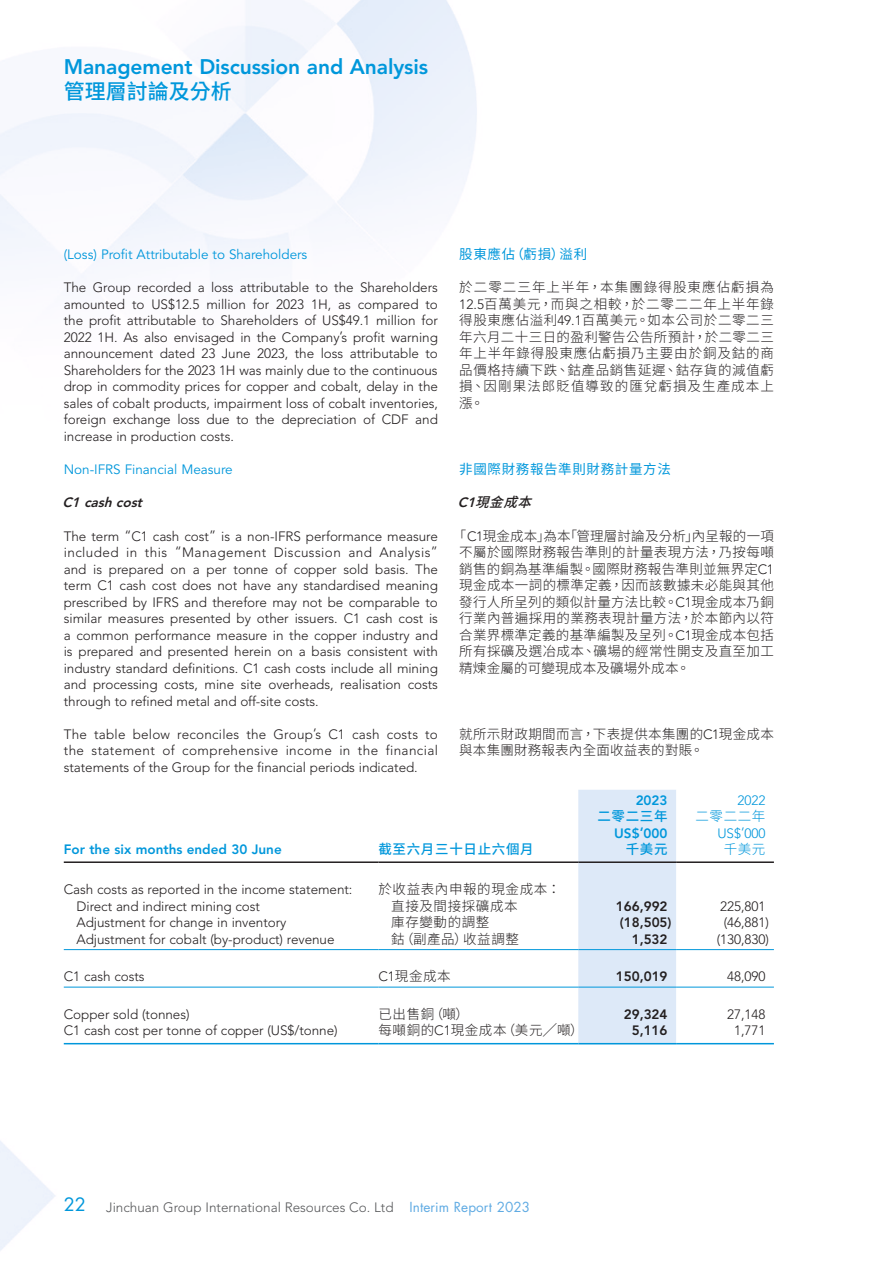
<style>
.page{position:relative;width:893px;height:1263px;background:#fff}
.page>*{position:absolute;margin:0;border:0;box-sizing:border-box;transform-origin:0 0}
.t1{font:800 21px "Avenir LT Std";letter-spacing:-.005em;color:#0097db}
.t2{font:500 21px "Source Han Sans TC";color:#0097db}
.Body_Text{font:300 13.5px/16.5px "Avenir LT Std";letter-spacing:-.005em;color:#231f20;text-align:justify}
.C_Body_Text{font:300 13.5px/16.5px "Source Han Sans TC";letter-spacing:.03em;color:#231f20;text-align:justify}
.Body_Text-2{font:300 13.5px "Source Han Sans TC";letter-spacing:.045em;color:#231f20}
.Heading_2{font:13.5px "Avenir LT Std";color:#0097db}
.t3{font:300 13.5px "Avenir LT Std";color:#57585a}
.Body_Text-3{font:800 13.5px "Avenir LT Std";color:#231f20}
.Body_Text-4{font:800 13.5px "Avenir LT Std";color:#0097db}
.C_Heading_2{font:13.5px "Source Han Sans TC";letter-spacing:.05em;color:#0097db}
.Body_Text-5{font:500 13.5px "Source Han Sans TC";letter-spacing:.05em;color:#0097db}
.Body_Text-6{font:300 13.5px "Avenir LT Std";letter-spacing:-.005em;color:#0097db}
.Heading_3{font:italic 800 13.5px "Avenir LT Std";color:#231f20}
.Body_Text-7{font:300 13.5px "Source Han Sans TC";letter-spacing:.045em;color:#0097db}
.C_Heading_3{font:italic 500 13.5px "Source Han Sans TC";color:#231f20}
.s1{font-family:"Avenir LT Std"}
.s2{font-family:"Avenir LT Std";font-weight:800}
.s3{font-family:"Futura Std";font-weight:400;font-size:18px;color:#0097db}
.s4{font-family:"Futura Std";font-weight:400;color:#60abe3}
</style>
<div class="page">
<div style="left:578px;top:790px;width:98px;height:253px;background:#dde9f8"></div>
<hr style="left:64px;top:861px;width:314px;height:2px;background:#231f20">
<hr style="left:378px;top:861px;width:200px;height:2px;background:#231f20">
<hr style="left:578px;top:861px;width:98px;height:2px;background:#231f20">
<hr style="left:676px;top:861px;width:98px;height:2px;background:#231f20">
<hr style="left:64px;top:949px;width:314px;height:1px;background:#0097db">
<hr style="left:378px;top:949px;width:200px;height:1px;background:#0097db">
<hr style="left:578px;top:949px;width:98px;height:1px;background:#0097db">
<hr style="left:676px;top:949px;width:98px;height:1px;background:#0097db">
<hr style="left:64px;top:987px;width:314px;height:1px;background:#0097db">
<hr style="left:378px;top:987px;width:200px;height:1px;background:#0097db">
<hr style="left:578px;top:987px;width:98px;height:1px;background:#0097db">
<hr style="left:676px;top:987px;width:98px;height:1px;background:#0097db">
<hr style="left:64px;top:1043px;width:314px;height:1px;background:#0097db">
<hr style="left:378px;top:1043px;width:200px;height:1px;background:#0097db">
<hr style="left:578px;top:1043px;width:98px;height:1px;background:#0097db">
<hr style="left:676px;top:1043px;width:98px;height:1px;background:#0097db">
<h1 class="t1" style="left:64px;top:54px;width:366px">Management Discussion and Analysis</h1>
<h1 class="t2" style="left:64px;top:80px;width:169px">管理層討論及分析</h1>
<p class="Heading_2" style="left:64px;top:246px;width:245px">(Loss) Profit Attributable to Shareholders</p>
<p class="Body_Text" style="left:64px;top:279px;width:376px">The Group recorded a loss attributable to the Shareholders amounted to US$12.5 million for 2023 1H, as compared to the profit attributable to Shareholders of US$49.1 million for 2022 1H. As also envisaged in the Company’s profit warning announcement dated 23 June 2023, the loss attributable to Shareholders for the 2023 1H was mainly due to the continuous drop in commodity prices for copper and cobalt, delay in the sales of cobalt products, impairment loss of cobalt inventories, foreign exchange loss due to the depreciation of CDF and increase in production costs.</p>
<p class="Heading_2" style="left:64px;top:461px;width:170px">Non-IFRS Financial Measure</p>
<p class="Heading_3" style="left:62px;top:494px;width:85px">C1 cashcost</p>
<p class="Body_Text" style="left:64px;top:528px;width:376px">The term “C1 cash cost” is a non-IFRS performance measure included in this “Management Discussion and Analysis” and is prepared on a per tonne of copper sold basis. The term C1 cash cost does not have any standardised meaning prescribed by IFRS and therefore may not be comparable to similar measures presented by other issuers. C1 cash cost is a common performance measure in the copper industry and is prepared and presented herein on a basis consistent with industry standard definitions. C1 cash costs include all mining and processing costs, mine site overheads, realisation costs through to refined metal and off-site costs.</p>
<p class="Body_Text" style="left:64px;top:726px;width:376px">The table below reconciles the Group’s C1 cash costs to the statement of comprehensive income in the financial statements of the Group for the financial periods indicated.</p>
<p class="C_Heading_2" style="left:459px;top:246px;width:129px">股東應佔（虧損）溢利</p>
<p class="C_Body_Text" style="left:459px;top:279px;width:316px">於二零二三年上半年，本集團錄得股東應佔虧損為<span class="s1">12.5</span>百萬美元，而與之相較，於二零二二年上半年錄得股東應佔溢利<span class="s1">49.1</span>百萬美元。如本公司於二零二三年六月二十三日的盈利警告公告所預計，於二零二三年上半年錄得股東應佔虧損乃主要由於銅及鈷的商品價格持續下跌、鈷產品銷售延遲、鈷存貨的減值虧損、因剛果法郎貶值導致的匯兌虧損及生產成本上漲。</p>
<p class="C_Heading_2" style="left:459px;top:461px;width:213px">非國際財務報告準則財務計量方法</p>
<p class="C_Heading_3" style="left:458px;top:494px;width:85px"><span class="s2">C1</span> 現金成本</p>
<p class="C_Body_Text" style="left:459px;top:528px;width:316px;text-indent:-6px">「<span class="s1">C1</span>現金成本」為本「管理層討論及分析」內呈報的一項不屬於國際財務報告準則的計量表現方法，乃按每噸銷售的銅為基準編製。國際財務報告準則並無界定<span class="s1">C1</span>現金成本一詞的標準定義，因而該數據未必能與其他發行人所呈列的類似計量方法比較。<span class="s1">C1</span>現金成本乃銅行業內普遍採用的業務表現計量方法，於本節內以符合業界標準定義的基準編製及呈列。<span class="s1">C1</span>現金成本包括所有採礦及選冶成本、礦場的經常性開支及直至加工精煉金屬的可變現成本及礦場外成本。</p>
<p class="C_Body_Text" style="left:459px;top:726px;width:316px">就所示財政期間而言，下表提供本集團的<span class="s1">C1</span>現金成本與本集團財務報表內全面收益表的對賬。</p>
<p class="Body_Text-4" style="left:636px;top:792px;width:33px">2023</p>
<p class="Body_Text-6" style="left:737px;top:792px;width:29px">2022</p>
<p class="Body_Text-5" style="left:597px;top:808px;width:72px">二零二三年</p>
<p class="Body_Text-7" style="left:695px;top:808px;width:71px">二零二二年</p>
<p class="Body_Text-4" style="left:614px;top:825px;width:55px">US$’000</p>
<p class="Body_Text-6" style="left:717px;top:825px;width:50px">US$’000</p>
<p class="Body_Text-4" style="left:64px;top:841px;width:220px">For the six months ended 30 June</p>
<p class="Body_Text-5" style="left:378px;top:841px;width:157px">截至六月三十日止六個月</p>
<p class="Body_Text-5" style="left:626px;top:841px;width:43px">千美元</p>
<p class="Body_Text-7" style="left:724px;top:841px;width:43px">千美元</p>
<p class="Body_Text" style="left:64px;top:881px;width:290px">Cash costs as reported in the income statement:</p>
<p class="Body_Text-2" style="left:378px;top:882px;width:184px">於收益表內申報的現金成本：</p>
<p class="Body_Text" style="left:77px;top:898px;width:185px">Direct and indirect mining cost</p>
<p class="Body_Text-2" style="left:391px;top:898px;width:128px">直接及間接採礦成本</p>
<p class="Body_Text-3" style="left:616px;top:898px;width:53px">166,992</p>
<p class="Body_Text" style="left:720px;top:898px;width:47px">225,801</p>
<p class="Body_Text" style="left:77px;top:914px;width:211px">Adjustment for change in inventory</p>
<p class="Body_Text-2" style="left:391px;top:915px;width:100px">庫存變動的調整</p>
<p class="Body_Text-3" style="left:620px;top:915px;width:53px">(18,505)</p>
<p class="Body_Text" style="left:724px;top:914px;width:47px">(46,881)</p>
<p class="Body_Text" style="left:77px;top:931px;width:260px">Adjustment for cobalt (by-product) revenue</p>
<p class="Body_Text-2" style="left:391px;top:931px;width:129px">鈷（副產品）收益調整</p>
<p class="Body_Text-3" style="left:632px;top:931px;width:37px">1,532</p>
<p class="Body_Text" style="left:717px;top:931px;width:54px">(130,830)</p>
<p class="Body_Text" style="left:64px;top:968px;width:82px">C1 cash costs</p>
<p class="Body_Text-2" style="left:378px;top:969px;width:74px"><span class="s1">C1</span>現金成本</p>
<p class="Body_Text-3" style="left:616px;top:969px;width:53px">150,019</p>
<p class="Body_Text" style="left:727px;top:968px;width:40px">48,090</p>
<p class="Body_Text" style="left:64px;top:1006px;width:127px">Copper sold (tonnes)</p>
<p class="Body_Text-2" style="left:378px;top:1006px;width:92px">已出售銅（噸）</p>
<p class="Body_Text-3" style="left:624px;top:1006px;width:45px">29,324</p>
<p class="Body_Text" style="left:727px;top:1006px;width:40px">27,148</p>
<p class="Body_Text" style="left:64px;top:1022px;width:275px">C1 cash cost per tonne of copper (US$/tonne)</p>
<p class="Body_Text-2" style="left:378px;top:1023px;width:207px">每噸銅的<span class="s1">C1</span>現金成本（美元╱噸）</p>
<p class="Body_Text-3" style="left:632px;top:1023px;width:37px">5,116</p>
<p class="Body_Text" style="left:734px;top:1022px;width:33px">1,771</p>
<p class="t3" style="left:64px;top:1200px;width:468px"><span class="s3">22</span> Jinchuan Group International Resources Co. Ltd <span class="s4">Interim Report 2023</span></p>
</div>
